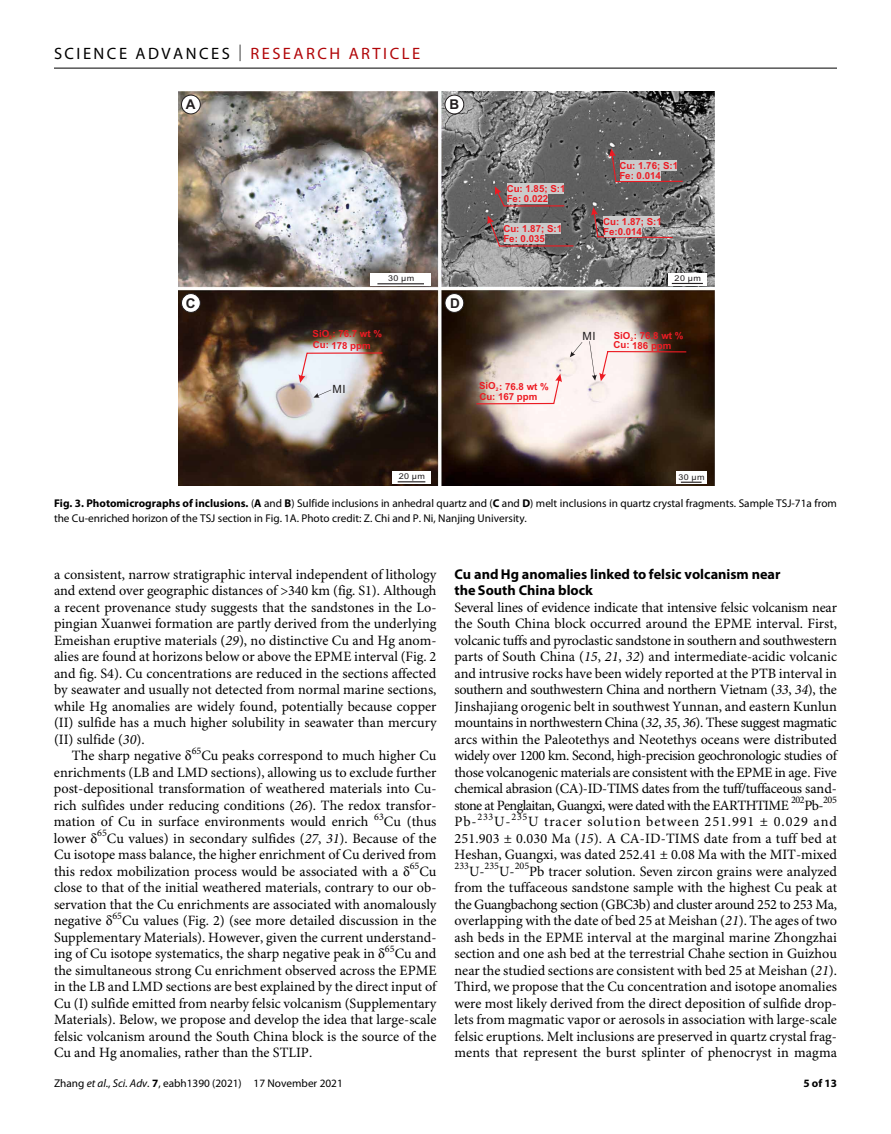
<style>
.page{position:relative;width:891px;height:1134px;background:#fff}
.page>*{position:absolute;margin:0;border:0;box-sizing:border-box;transform-origin:0 0}
.t1{font:16.5px "Myriad Pro";letter-spacing:.15em;color:#000}
.t2{font:14.25px/16.5px "Minion Pro";color:#000;text-align:justify}
.t3{font:700 14.25px/16.5px "Myriad Pro";color:#000}
.t4{font:700 13.5px "Arial";color:#221e1f}
.t5{font:11.25px/15px "Myriad Pro";color:#000}
.t6{font:700 11.25px "Myriad Pro";color:#000}
.t7{font:11.25px "Arial";color:#221e1f}
.t8{font:700 9.75px/9.8px "Arial";color:#ec1b23}
.t9{font:8.1px "Arial";letter-spacing:.055em;color:#221e1f;scale:1.11 1}
.s1{font-weight:300}
.s2{color:#b10508}
.s3{font-weight:700}
.s4{font-style:italic}
</style>
<div class="page">
<hr style="left:54px;top:68px;width:783px;height:1px;background:#000">
<img style="left:178px;top:92px;width:536px;height:393px">
<div style="left:370px;top:273px;width:61px;height:13px;background:#fff"></div>
<div style="left:668px;top:273px;width:38px;height:13px;background:#fff"></div>
<hr style="left:672px;top:283px;width:31px;height:1px;background:#221e1f">
<svg style="left:609px;top:149px;width:74px;height:33px"></svg>
<div style="left:620px;top:160px;width:56px;height:11px;background:#cbcbcb"></div>
<div style="left:620px;top:170px;width:41px;height:11px;background:#cbcbcb"></div>
<svg style="left:591px;top:207px;width:82px;height:31px;background:#776868"></svg>
<div style="left:604px;top:216px;width:56px;height:11px;background:#cbcbcb"></div>
<div style="left:604px;top:226px;width:38px;height:11px;background:#cbcbcb"></div>
<svg style="left:495px;top:186px;width:69px;height:21px"></svg>
<div style="left:507px;top:183px;width:57px;height:11px;background:#cbcbcb"></div>
<div style="left:507px;top:193px;width:41px;height:11px;background:#cbcbcb"></div>
<svg style="left:487px;top:216px;width:86px;height:31px;background:#736162"></svg>
<div style="left:504px;top:223px;width:57px;height:11px;background:#cbcbcb"></div>
<div style="left:504px;top:233px;width:41px;height:11px;background:#cbcbcb"></div>
<hr style="left:377px;top:283px;width:47px;height:1px;background:#221e1f">
<svg style="left:299px;top:352px;width:83px;height:31px;background:#d8caca"></svg>
<svg style="left:476px;top:374px;width:86px;height:30px"></svg>
<svg style="left:589px;top:341px;width:97px;height:40px"></svg>
<svg style="left:570px;top:342px;width:12px;height:15px"></svg>
<div style="left:676px;top:471px;width:30px;height:13px;background:#fff"></div>
<svg style="left:681px;top:482px;width:21px;height:1px"></svg>
<div style="left:392px;top:471px;width:39px;height:13px;background:#fff"></div>
<svg style="left:398px;top:481px;width:27px;height:1px"></svg>
<svg style="left:313px;top:390px;width:18px;height:8px"></svg>
<div style="left:182px;top:95px;width:18px;height:19px;background:#fff;border-radius:50%"></div>
<div style="left:181px;top:95px;width:20px;height:19px;border:1px solid #221e1f;border-radius:50%"></div>
<div style="left:445px;top:95px;width:19px;height:19px;background:#fff;border-radius:50%"></div>
<div style="left:445px;top:95px;width:19px;height:19px;border:1px solid #221e1f;border-radius:50%"></div>
<div style="left:182px;top:294px;width:18px;height:18px;background:#fff;border-radius:50%"></div>
<div style="left:181px;top:293px;width:20px;height:20px;border:1px solid #221e1f;border-radius:50%"></div>
<div style="left:445px;top:294px;width:19px;height:18px;background:#fff;border-radius:50%"></div>
<div style="left:445px;top:293px;width:19px;height:20px;border:1px solid #221e1f;border-radius:50%"></div>
<p class="t1" style="left:54px;top:40px;width:368px">SCIENCE ADVANCES <span class="s1">|</span> <span class="s2">RESEARCH ARTICLE</span></p>
<p class="t4" style="left:186px;top:95px;width:11px">A</p>
<p class="t4" style="left:450px;top:96px;width:11px">B</p>
<p class="t8" style="left:507px;top:184px;width:60px">Cu: 1.85; S:1<br>Fe: 0.022</p>
<p class="t8" style="left:503px;top:224px;width:60px">Cu: 1.87; S:1<br>Fe: 0.035</p>
<p class="t8" style="left:619px;top:161px;width:60px">Cu: 1.76; S:1<br>Fe: 0.014</p>
<p class="t8" style="left:603px;top:217px;width:60px">Cu: 1.87; S:1<br>Fe:0.014</p>
<p class="t9" style="left:388px;top:273px;width:25px">30 µm</p>
<p class="t9" style="left:675px;top:273px;width:25px">20 µm</p>
<p class="t4" style="left:186px;top:294px;width:11px">C</p>
<p class="t4" style="left:450px;top:294px;width:11px">D</p>
<p class="t8" style="left:313px;top:329px;width:71px;line-height:11.2px">SiO<sub>2</sub>: 76.7 wt %<br>Cu: 178 ppm</p>
<p class="t7" style="left:333px;top:381px;width:15px">MI</p>
<p class="t8" style="left:479px;top:381px;width:71px;line-height:10.8px">SiO<sub>2</sub> : 76.8 wt %<br>Cu: 167 ppm</p>
<p class="t7" style="left:582px;top:329px;width:15px">MI</p>
<p class="t8" style="left:614px;top:330px;width:71px;line-height:10.2px">SiO<sub>2</sub> : 76.8 wt %<br>Cu: 186 ppm</p>
<p class="t9" style="left:399px;top:471px;width:25px">20 µm</p>
<p class="t9" style="left:678px;top:472px;width:25px">30 µm</p>
<p class="t5" style="left:54px;top:496px;width:784px"><span class="s3">Fig. 3. Photomicrographs of inclusions.</span> (<span class="s3">A</span> and <span class="s3">B</span>) Sulfide inclusions in anhedral quartz and (<span class="s3">C</span> and <span class="s3">D</span>) melt inclusions in quartz crystal fragments. Sample TSJ-71a from the Cu-enriched horizon of the TSJ section in Fig. 1A. Photo credit: Z. Chi and P. Ni, Nanjing University.</p>
<p class="t2" style="left:54px;top:567px;width:384px">a consistent, narrow stratigraphic interval independent of lithology and extend over geographic distances of &gt;340 km (fig. S1). Although a recent provenance study suggests that the sandstones in the Lo&shy;pingian Xuanwei formation are partly derived from the underlying Emeishan eruptive materials (<span class="s4">29</span>), no distinctive Cu and Hg anom&shy;alies are found at horizons below or above the EPME interval (Fig. 2 and fig. S4). Cu concentrations are reduced in the sections affected by seawater and usually not detected from normal marine sections, while Hg anomalies are widely found, potentially because copper (II) sulfide has a much higher solubility in seawater than mercury (II) sulfide (<span class="s4">30</span>).</p>
<p class="t2" style="left:54px;top:749px;width:384px;text-indent:18px">The sharp negative <sup>65</sup>Cu peaks correspond to much higher Cu enrichments (LB and LMD sections), allowing us to exclude further post-depositional transformation of weathered materials into Cu&shy;rich sulfides under reducing conditions (<span class="s4">26</span>). The redox transfor&shy;mation of Cu in surface environments would enrich <sup>63</sup>Cu (thus lower <sup>65</sup>Cu values) in secondary sulfides (<span class="s4">27</span>, <span class="s4">31</span>). Because of the Cu isotope mass balance, the higher enrichment of Cu derived from this redox mobilization process would be associated with a <sup>65</sup>Cu close to that of the initial weathered materials, contrary to our ob&shy;servation that the Cu enrichments are associated with anomalously negative <sup>65</sup>Cu values (Fig. 2) (see more detailed discussion in the Supplementary Materials). However, given the current understand&shy;ing of Cu isotope systematics, the sharp negative peak in <sup>65</sup>Cu and the simultaneous strong Cu enrichment observed across the EPME in the LB and LMD sections are best explained by the direct input of Cu (I) sulfide emitted from nearby felsic volcanism (Supplementary Materials). Below, we propose and develop the idea that large-scale felsic volcanism around the South China block is the source of the Cu and Hg anomalies, rather than the STLIP.</p>
<p class="t5" style="left:54px;top:1076px;width:290px">Zhang <span class="s4">et al</span>., <span class="s4">Sci. Adv.</span> <span class="s3">7</span>, eabh1390 (2021) 17 November 2021</p>
<p class="t3" style="left:455px;top:565px;width:328px">Cu and Hg anomalies linked to felsic volcanism near the South China block</p>
<p class="t2" style="left:454px;top:600px;width:384px">Several lines of evidence indicate that intensive felsic volcanism near the South China block occurred around the EPME interval. First, volcanic tuffs and pyroclastic sandstone in southern and southwestern parts of South China (<span class="s4">15</span>, <span class="s4">21</span>, <span class="s4">32</span>) and intermediate-acidic volcanic and intrusive rocks have been widely reported at the PTB interval in southern and southwestern China and northern Vietnam (<span class="s4">33</span>, <span class="s4">34</span>), the Jinshajiang orogenic belt in southwest Yunnan, and eastern Kunlun mountains in northwestern China (<span class="s4">32</span>, <span class="s4">35</span>, <span class="s4">36</span>). These suggest magmatic arcs within the Paleotethys and Neotethys oceans were distributed widely over 1200 km. Second, high-precision geochronologic studies of those volcanogenic materials are consistent with the EPME in age. Five chemical abrasion (CA)-ID-TIMS dates from the tuff/tuffaceous sand&shy;stone at Penglaitan, Guangxi, were dated with the EARTHTIME <sup>202</sup>Pb-<sup>205<br></sup>Pb-<sup>233</sup>U-<sup>235</sup>U tracer solution between 251.991 ± 0.029 and 251.903 ± 0.030 Ma (<span class="s4">15</span>). A CA-ID-TIMS date from a tuff bed at Heshan, Guangxi, was dated 252.41 ± 0.08 Ma with the MIT-mixed <sup>233</sup>U-<sup>235</sup>U-<sup>205</sup>Pb tracer solution. Seven zircon grains were analyzed from the tuffaceous sandstone sample with the highest Cu peak at the Guangbachong section (GBC3b) and cluster around 252 to 253 Ma, overlapping with the date of bed 25 at Meishan (<span class="s4">21</span>). The ages of two ash beds in the EPME interval at the marginal marine Zhongzhai section and one ash bed at the terrestrial Chahe section in Guizhou near the studied sections are consistent with bed 25 at Meishan (<span class="s4">21</span>).<br>Third, we propose that the Cu concentration and isotope anomalies were most likely derived from the direct deposition of sulfide drop&shy;lets from magmatic vapor or aerosols in association with large-scale felsic eruptions. Melt inclusions are preserved in quartz crystal frag&shy;ments that represent the burst splinter of phenocryst in magma</p>
<p class="t6" style="left:803px;top:1074px;width:35px">5 of 13</p>
</div>
